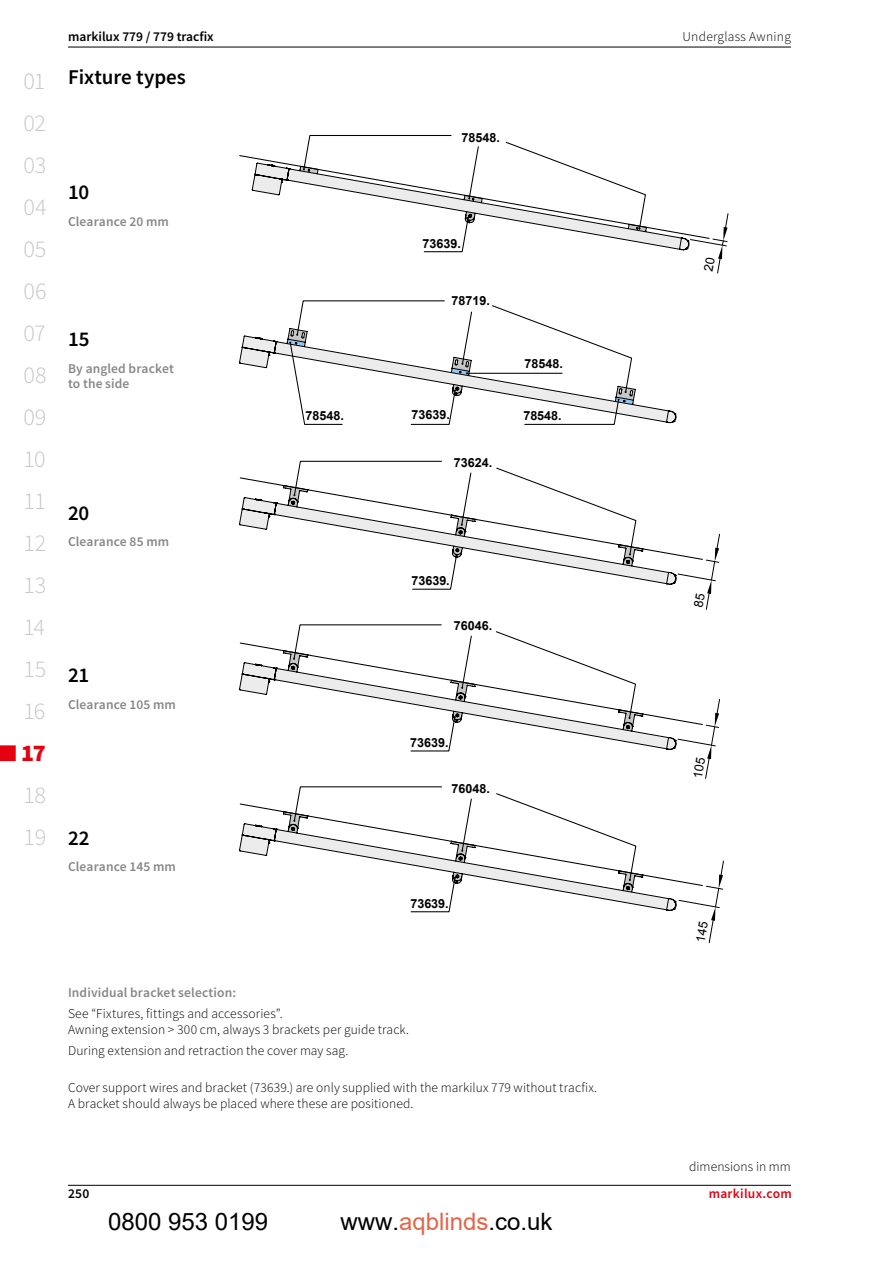
<style>
.page{position:relative;width:893px;height:1263px;background:#fff}
.page>*{position:absolute;margin:0;border:0;box-sizing:border-box;transform-origin:0 0}
.t1{font:300 24px/42px "Source Sans Pro";color:#c5c6c6;text-align:justify}
.t2{font:24px "Arial";color:#000}
.t3{font:900 24px "Source Sans Pro";color:#e3000f}
.t4{font:600 21px "Source Sans Pro";color:#000}
.t5{font:300 13.5px/15.8px "Source Sans Pro";letter-spacing:.01em;color:#000}
.t6{font:600 13.5px/15.8px "Source Sans Pro";letter-spacing:.01em;color:#878786}
.t7{font:600 13.5px "Source Sans Pro";color:#000}
.t8{font:600 13.5px "Source Sans Pro";letter-spacing:.02em;color:#e3000f}
.t9{font:700 12.6px "Arial";color:#000}
.s1{color:#e56449}
</style>
<div class="page">
<hr style="left:68px;top:1185px;width:723px;height:1px;background:#000">
<hr style="left:68px;top:47px;width:723px;height:1px;background:#000">
<div style="left:0;top:745px;width:16px;height:16px;background:#e3000f"></div>
<svg style="left:239px;top:300px;width:437px;height:125px"></svg>
<hr style="left:467px;top:373px;width:95px;height:1px;background:#000">
<svg style="left:239px;top:135px;width:489px;height:139px"></svg>
<svg style="left:239px;top:460px;width:481px;height:150px"></svg>
<svg style="left:239px;top:624px;width:481px;height:155px"></svg>
<svg style="left:239px;top:786px;width:485px;height:157px"></svg>
<h1 class="t1" style="left:23px;top:60px;width:25px">01<br>02<br>03<br>04<br>05<br>06<br>07<br>08<br>09<br>10<br>11<br>12<br>13<br>14<br>15<br>16</h1>
<h1 class="t3" style="left:21px;top:736px;width:26px">17</h1>
<h1 class="t1" style="left:23px;top:774px;width:24px">18<br>19</h1>
<p class="t7" style="left:68px;top:28px;width:147px">markilux 779 / 779 tracfix</p>
<p class="t5" style="left:682px;top:29px;width:110px">Underglass Awning</p>
<h2 class="t4" style="left:68px;top:63px;width:119px">Fixture types</h2>
<h2 class="t4" style="left:68px;top:179px;width:23px">10</h2>
<p class="t6" style="left:68px;top:213px;width:102px">Clearance 20 mm</p>
<h2 class="t4" style="left:68px;top:326px;width:23px">15</h2>
<p class="t6" style="left:68px;top:360px;width:107px">By angled bracket to the side</p>
<h2 class="t4" style="left:68px;top:499px;width:23px">20</h2>
<p class="t6" style="left:68px;top:533px;width:103px">Clearance 85 mm</p>
<h2 class="t4" style="left:68px;top:662px;width:23px">21</h2>
<p class="t6" style="left:68px;top:696px;width:109px">Clearance 105 mm</p>
<h2 class="t4" style="left:68px;top:824px;width:23px">22</h2>
<p class="t6" style="left:68px;top:859px;width:109px">Clearance 145 mm</p>
<p class="t9" style="left:461px;top:129px;width:40px">78548.</p>
<p class="t9" style="left:422px;top:235px;width:40px">73639.</p>
<p class="t9" style="left:452px;top:292px;width:40px">78719.</p>
<p class="t9" style="left:524px;top:355px;width:40px">78548.</p>
<p class="t9" style="left:306px;top:408px;width:40px">78548.</p>
<p class="t9" style="left:411px;top:406px;width:40px">73639.</p>
<p class="t9" style="left:523px;top:408px;width:40px">78548.</p>
<p class="t9" style="left:454px;top:454px;width:40px">73624.</p>
<p class="t9" style="left:411px;top:572px;width:40px">73639.</p>
<p class="t9" style="left:454px;top:617px;width:40px">76046.</p>
<p class="t9" style="left:410px;top:734px;width:40px">73639.</p>
<p class="t9" style="left:451px;top:780px;width:40px">76048.</p>
<p class="t9" style="left:410px;top:895px;width:40px">73639.</p>
<p class="t6" style="left:68px;top:985px;width:170px">Individual bracket selection:</p>
<p class="t5" style="left:68px;top:1006px;width:343px">See “Fixtures, fittings and accessories”.<br>Awning extension &gt; 300 cm, always 3 brackets per guide track.</p>
<p class="t5" style="left:68px;top:1043px;width:282px">During extension and retraction the cover may sag.</p>
<p class="t5" style="left:68px;top:1079px;width:531px">Cover support wires and bracket (73639.) are only supplied with the markilux 779 without tracfix.<br>A bracket should always be placed where these are positioned.</p>
<p class="t7" style="left:68px;top:1185px;width:23px">250</p>
<h1 class="t2" style="left:108px;top:1205px;width:162px">0800 953 0199</h1>
<h1 class="t2" style="left:340px;top:1205px;width:214px">www.<span class="s1">aqblinds</span>.co.uk</h1>
<p class="t5" style="left:689px;top:1158px;width:103px">dimensions in mm</p>
<p class="t8" style="left:709px;top:1185px;width:85px">markilux.com</p>
</div>
